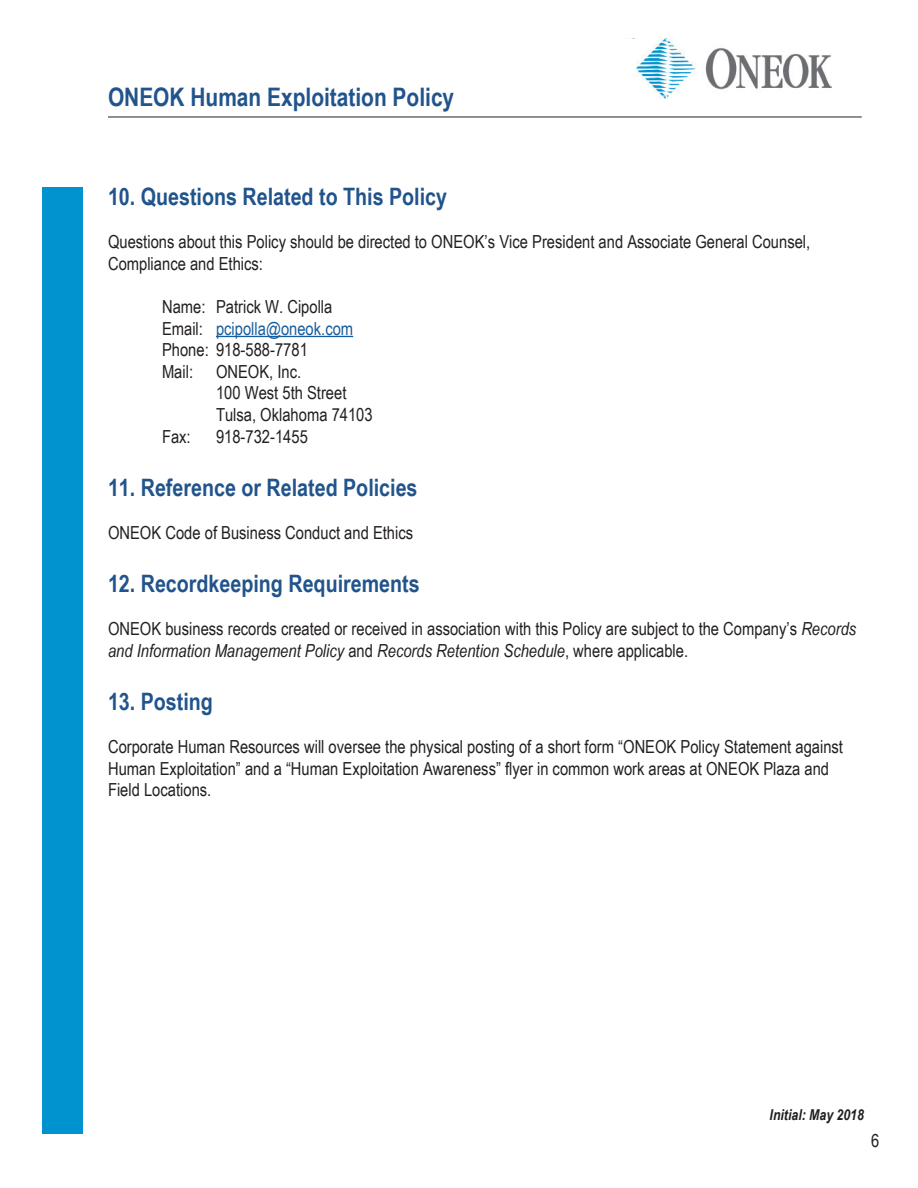
<style>
.page{position:relative;width:918px;height:1188px;background:#fff}
.page>*{position:absolute;margin:0;border:0;box-sizing:border-box;transform-origin:0 0}
.ONEOK_Header{font:700 25.5px "Arial Narrow";color:#21548c}
.ONEOK_Header-2{font:700 24px "Arial Narrow";color:#21548c}
.ONEOK_Header-3{font:18px/21.6px "Arial Narrow";color:#231f20}
.ONEOK_Header-4{font:18px "Arial Narrow";color:#175d9e}
.ONEOK_Header-5{font:italic 700 15px "Arial Narrow";color:#231f20}
.s1{color:#231f20}
.s2{font-style:italic}
</style>
<div class="page">
<hr style="left:108px;top:117px;width:754px;height:1px;background:#231f20">
<div style="left:42px;top:187px;width:41px;height:947px;background:#0093d0"></div>
<hr style="left:216px;top:336px;width:137px;height:1px;background:#175d9e">
<img style="left:637px;top:39px;width:195px;height:59px">
<p class="ONEOK_Header" style="left:108px;top:77px;width:348px">ONEOK Human Exploitation Policy</p>
<p class="ONEOK_Header-2" style="left:108px;top:178px;width:341px">10. Questions Related to This Policy</p>
<p class="ONEOK_Header-3" style="left:108px;top:230px;width:704px">Questions about this Policy should be directed to ONEOK’s Vice President and Associate General Counsel,<br>Compliance and Ethics:</p>
<p class="ONEOK_Header-3" style="left:162px;top:295px;width:172px">Name: Patrick W. Cipolla</p>
<p class="ONEOK_Header-4" style="left:162px;top:315px;width:193px"><span class="s1">Email:</span> pcipolla@oneok.com</p>
<p class="ONEOK_Header-3" style="left:162px;top:338px;width:147px">Phone: 918-588-7781</p>
<p class="ONEOK_Header-3" style="left:162px;top:360px;width:33px">Mail:</p>
<p class="ONEOK_Header-3" style="left:216px;top:360px;width:87px">ONEOK, Inc.</p>
<p class="ONEOK_Header-3" style="left:216px;top:382px;width:132px">100 West 5th Street</p>
<p class="ONEOK_Header-3" style="left:216px;top:403px;width:158px">Tulsa, Oklahoma 74103</p>
<p class="ONEOK_Header-3" style="left:162px;top:425px;width:30px">Fax:</p>
<p class="ONEOK_Header-3" style="left:216px;top:425px;width:93px">918-732-1455</p>
<p class="ONEOK_Header-2" style="left:108px;top:469px;width:311px">11. Reference or Related Policies</p>
<p class="ONEOK_Header-3" style="left:108px;top:521px;width:307px">ONEOK Code of Business Conduct and Ethics</p>
<p class="ONEOK_Header-2" style="left:108px;top:565px;width:313px">12. Recordkeeping Requirements</p>
<p class="ONEOK_Header-3" style="left:108px;top:617px;width:750px">ONEOK business records created or received in association with this Policy are subject to the Company’s <span class="s2">Records and Information Management Policy</span> and <span class="s2">Records Retention Schedule</span>, where applicable.</p>
<p class="ONEOK_Header-2" style="left:108px;top:683px;width:106px">13. Posting</p>
<p class="ONEOK_Header-3" style="left:108px;top:735px;width:737px">Corporate Human Resources will oversee the physical posting of a short form “ONEOK Policy Statement against<br>Human Exploitation” and a “Human Exploitation Awareness” flyer in common work areas at ONEOK Plaza and<br>Field Locations.</p>
<p class="ONEOK_Header-5" style="left:770px;top:1104px;width:96px">Initial: May 2018</p>
<p class="ONEOK_Header-3" style="left:871px;top:1129px;width:10px">6</p>
</div>
